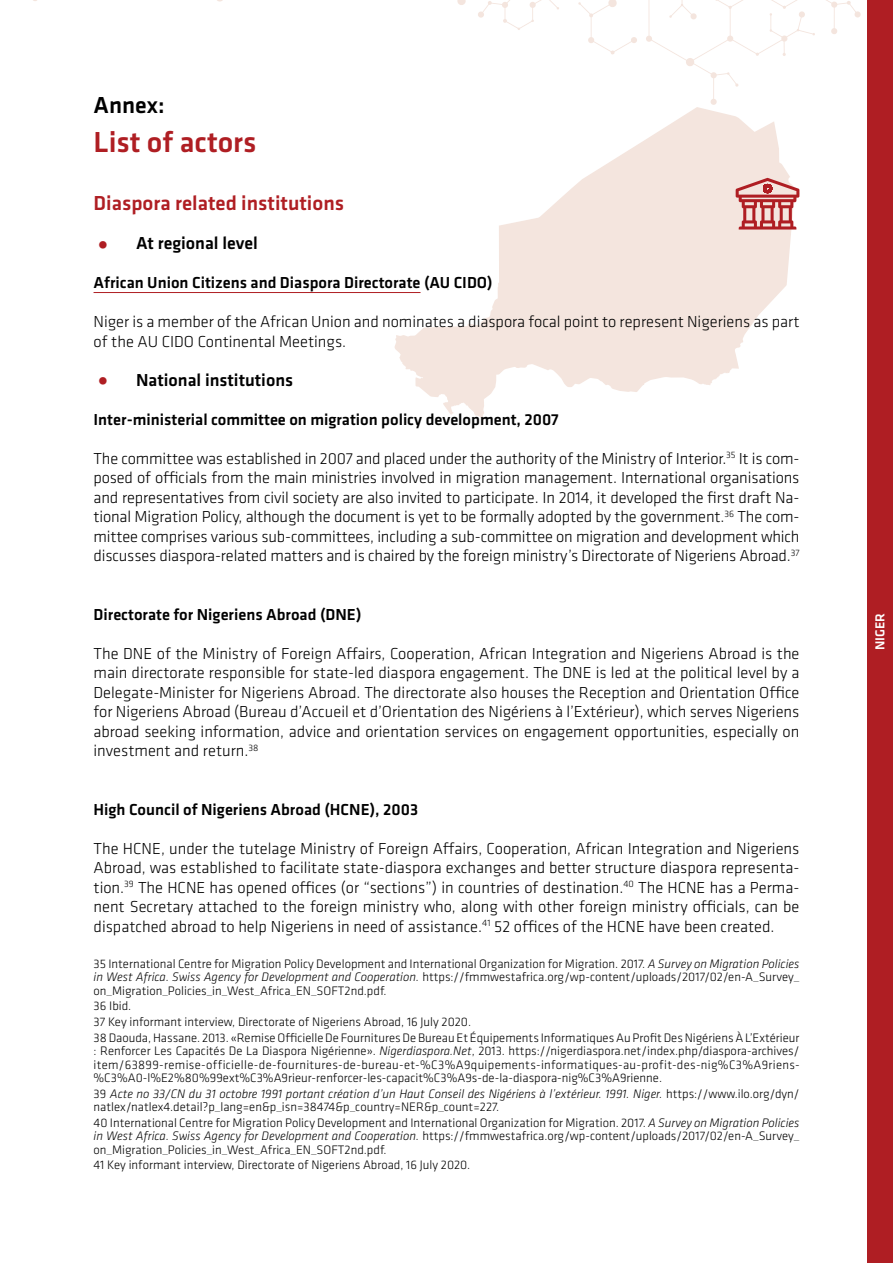
<style>
.page{position:relative;width:893px;height:1263px;background:#fff}
.page>*{position:absolute;margin:0;border:0;box-sizing:border-box;transform-origin:0 0}
.t1{font:500 30px "Klavika";color:#af1e23}
.t2{font:500 24px "Klavika";color:#000}
.t3{font:500 21px "Klavika";color:#af1e23}
.t4{font:500 18px "Klavika";color:#000}
.t5{font:300 16.5px/19.5px "Klavika";color:#000;text-align:justify}
.t6{font:500 16.5px "Klavika";color:#000}
.t7{font:500 13.5px "Klavika";color:#fff}
.t8{font:300 12.75px/13.5px "Klavika";color:#000;text-align:justify}
.s1{color:#af1e23}
.s2{font-style:italic}
</style>
<div class="page">
<div style="left:867px;top:0;width:26px;height:1263px;background:#af1e23"></div>
<svg style="left:578px;top:0;width:59px;height:55px"></svg>
<svg style="left:457px;top:0;width:102px;height:30px"></svg>
<svg style="left:646px;top:0;width:215px;height:105px"></svg>
<svg style="left:395px;top:107px;width:397px;height:313px;fill:#f4e5de"></svg>
<hr style="left:94px;top:292px;width:327px;height:1px;background:#af1e23">
<svg style="left:736px;top:178px;width:63px;height:52px;background:#d68e8d"></svg>
<h2 class="t2" style="left:94px;top:88px;width:73px">Annex:</h2>
<h1 class="t1" style="left:94px;top:121px;width:165px">List of actors</h1>
<p class="t3" style="left:94px;top:189px;width:252px">Diaspora related institutions</p>
<p class="t4" style="left:94px;top:231px;width:166px"><span class="s1">•</span> At regional level</p>
<p class="t6" style="left:94px;top:271px;width:400px">African Union Citizens and Diaspora Directorate (AU CIDO)</p>
<p class="t5" style="left:94px;top:312px;width:707px">Niger is a member of the African Union and nominates a diaspora focal point to represent Nigeriens as part of the AU CIDO Continental Meetings.</p>
<p class="t4" style="left:94px;top:367px;width:201px"><span class="s1">•</span> National institutions</p>
<p class="t6" style="left:94px;top:408px;width:467px">Inter-ministerial committee on migration policy development, 2007</p>
<p class="t5" style="left:94px;top:448px;width:707px">The committee was established in 2007 and placed under the authority of the Ministry of Interior.<sup>35</sup> It is com&shy;posed of officials from the main ministries involved in migration management. International organisations and representatives from civil society are also invited to participate. In 2014, it developed the first draft Na&shy;tional Migration Policy, although the document is yet to be formally adopted by the government.<sup>36</sup> The com&shy;mittee comprises various sub-committees, including a sub-committee on migration and development which discusses diaspora-related matters and is chaired by the foreign ministry’s Directorate of Nigeriens Abroad.<sup>37</sup></p>
<p class="t6" style="left:94px;top:603px;width:269px">Directorate for Nigeriens Abroad (DNE)</p>
<p class="t5" style="left:94px;top:643px;width:707px">The DNE of the Ministry of Foreign Affairs, Cooperation, African Integration and Nigeriens Abroad is the main directorate responsible for state-led diaspora engagement. The DNE is led at the political level by a Delegate-Minister for Nigeriens Abroad. The directorate also houses the Reception and Orientation Office for Nigeriens Abroad (Bureau d’Accueil et d’Orientation des Nigériens à l’Extérieur), which serves Nigeriens abroad seeking information, advice and orientation services on engagement opportunities, especially on investment and return.<sup>38</sup></p>
<p class="t6" style="left:94px;top:798px;width:326px">High Council of Nigeriens Abroad (HCNE), 2003</p>
<p class="t5" style="left:94px;top:838px;width:707px">The HCNE, under the tutelage Ministry of Foreign Affairs, Cooperation, African Integration and Nigeriens Abroad, was established to facilitate state-diaspora exchanges and better structure diaspora representa&shy;tion.<sup>39</sup> The HCNE has opened offices (or “sections”) in countries of destination.<sup>40</sup> The HCNE has a Perma&shy;nent Secretary attached to the foreign ministry who, along with other foreign ministry officials, can be dispatched abroad to help Nigeriens in need of assistance.<sup>41</sup> 52 offices of the HCNE have been created.</p>
<p class="t8" style="left:94px;top:956px;width:707px">35 International Centre for Migration Policy Development and International Organization for Migration. 2017. <span class="s2">A Survey on Migration Policies in West Africa. Swiss Agency for Development and Cooperation.</span> https://fmmwestafrica.org/wp-content/uploads/2017/02/en-A_Survey_ on_Migration_Policies_in_West_Africa_EN_SOFT2nd.pdf.</p>
<p class="t8" style="left:94px;top:998px;width:707px;line-height:15.6px;text-align:left">36 Ibid.<br>37 Key informant interview, Directorate of Nigeriens Abroad, 16 July 2020.<br>38 Daouda, Hassane. 2013. «Remise Officielle De Fournitures De Bureau Et Équipements Informatiques Au Profit Des Nigériens À L’Extérieur</p>
<p class="t8" style="left:94px;top:1044px;width:708px">: Renforcer Les Capacités De La Diaspora Nigérienne». <span class="s2">Nigerdiaspora.Net</span>, 2013. https://nigerdiaspora.net/index.php/diaspora-archives/ item/63899-remise-officielle-de-fournitures-de-bureau-et-%C3%A9quipements-informatiques-au-profit-des-nig%C3%A9riens-%C3%A0-l%E2%80%99ext%C3%A9rieur-renforcer-les-capacit%C3%A9s-de-la-diaspora-nig%C3%A9rienne.</p>
<p class="t8" style="left:94px;top:1086px;width:707px">39 <span class="s2">Acte no 33/CN du 31 octobre 1991 portant création d’un Haut Conseil des Nigériens à l’extérieur. 1991. Niger.</span> https://www.ilo.org/dyn/ natlex/natlex4.detail?p_lang=en&amp;p_isn=38474&amp;p_country=NER&amp;p_count=227.</p>
<p class="t8" style="left:94px;top:1116px;width:707px">40 International Centre for Migration Policy Development and International Organization for Migration. 2017. <span class="s2">A Survey on Migration Policies in West Africa. Swiss Agency for Development and Cooperation.</span> https://fmmwestafrica.org/wp-content/uploads/2017/02/en-A_Survey_ on_Migration_Policies_in_West_Africa_EN_SOFT2nd.pdf.</p>
<p class="t8" style="left:94px;top:1158px;width:378px">41 Key informant interview, Directorate of Nigeriens Abroad, 16 July 2020.</p>
<p class="t7" style="left:871px;top:650px;width:39px;rotate:-90deg">NIGER</p>
</div>
